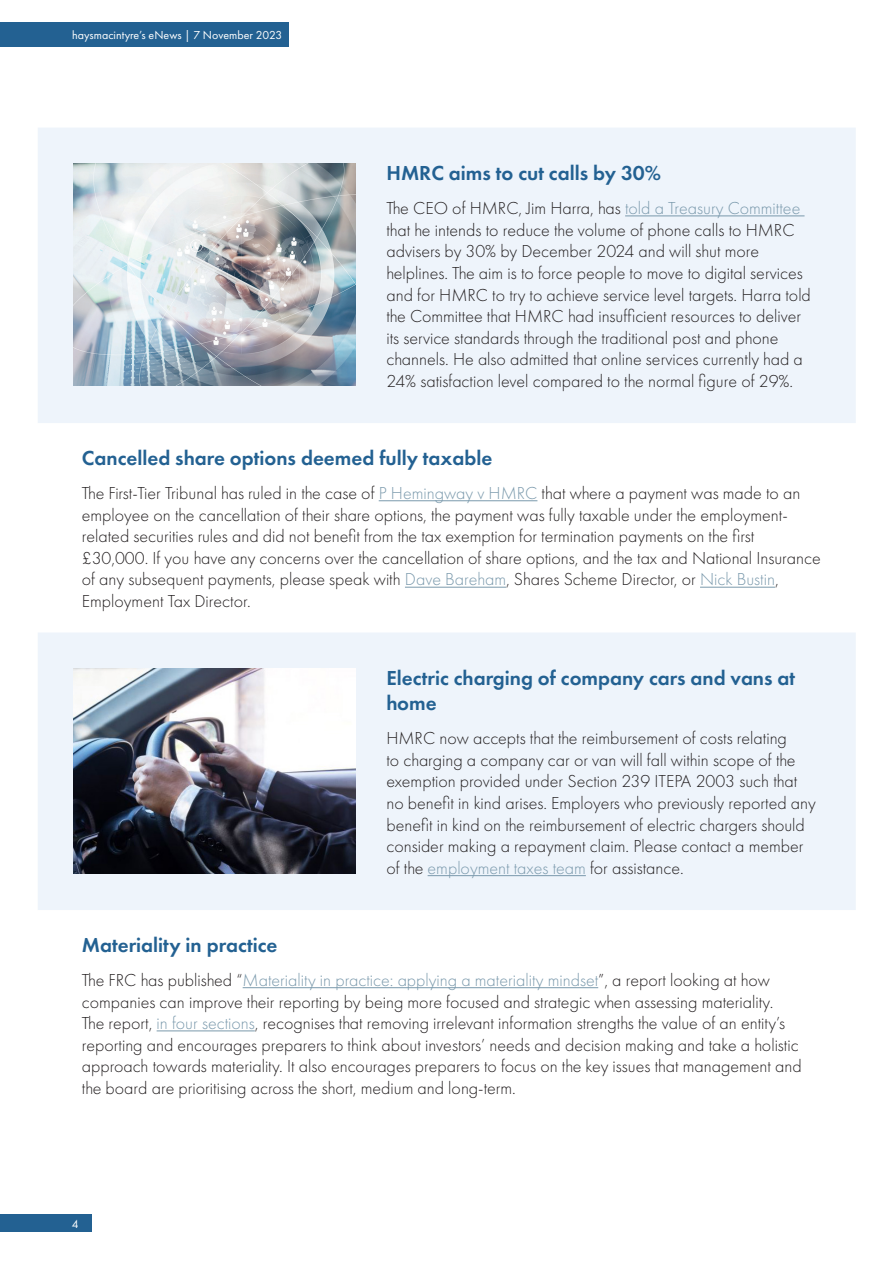
<style>
.page{position:relative;width:893px;height:1263px;background:#fff}
.page>*{position:absolute;margin:0;border:0;box-sizing:border-box;transform-origin:0 0}
.Article_title{font:600 21px/25.2px "Futura PT";color:#236192}
.Body_copy{font:300 18px/21.6px "Futura PT";color:#231f20}
.t1{font:12px "Futura PT";color:#fff}
.s1{color:#7a99ac}
</style>
<div class="page">
<div style="left:0;top:23px;width:289px;height:24px;background:#236192"></div>
<div style="left:0;top:1215px;width:91px;height:17px;background:#236192"></div>
<div style="left:38px;top:128px;width:818px;height:295px;background:#eef4fb"></div>
<img style="left:74px;top:164px;width:282px;height:221px">
<hr style="left:625px;top:215px;width:179px;height:1px;background:#7a99ac">
<hr style="left:379px;top:500px;width:158px;height:1px;background:#7a99ac">
<hr style="left:405px;top:587px;width:101px;height:1px;background:#7a99ac">
<hr style="left:700px;top:587px;width:75px;height:1px;background:#7a99ac">
<div style="left:38px;top:633px;width:818px;height:277px;background:#eef4fb"></div>
<img style="left:74px;top:669px;width:281px;height:205px">
<hr style="left:428px;top:875px;width:158px;height:1px;background:#7a99ac">
<hr style="left:243px;top:987px;width:355px;height:1px;background:#7a99ac">
<hr style="left:157px;top:1030px;width:98px;height:1px;background:#7a99ac">
<p class="t1" style="left:72px;top:28px;width:212px">haysmacintyre’s eNews | 7 November 2023</p>
<p class="Article_title" style="left:386px;top:160px;width:276px">HMRC aims to cut calls by 30%</p>
<p class="Body_copy" style="left:386px;top:197px;width:426px">The CEO of HMRC, Jim Harra, has <span class="s1">told a Treasury Committee </span>that he intends to reduce the volume of phone calls to HMRC advisers by 30% by December 2024 and will shut more helplines. The aim is to force people to move to digital services and for HMRC to try to achieve service level targets. Harra told the Committee that HMRC had insufficient resources to deliver its service standards through the traditional post and phone channels. He also admitted that online services currently had a 24% satisfaction level compared to the normal figure of 29%.</p>
<p class="Article_title" style="left:82px;top:445px;width:412px">Cancelled share options deemed fully taxable</p>
<p class="Body_copy" style="left:82px;top:482px;width:740px">The First-Tier Tribunal has ruled in the case of <span class="s1">P Hemingway v HMRC</span> that where a payment was made to an employee on the cancellation of their share options, the payment was fully taxable under the employment&shy;related securities rules and did not benefit from the tax exemption for termination payments on the first £30,000. If you have any concerns over the cancellation of share options, and the tax and National Insurance of any subsequent payments, please speak with <span class="s1">Dave Bareham</span>, Shares Scheme Director, or <span class="s1">Nick Bustin</span>, Employment Tax Director.</p>
<p class="Article_title" style="left:386px;top:665px;width:410px">Electric charging of company cars and vans at home</p>
<p class="Body_copy" style="left:386px;top:727px;width:431px">HMRC now accepts that the reimbursement of costs relating<br>to charging a company car or van will fall within scope of the exemption provided under Section 239 ITEPA 2003 such that no benefit in kind arises. Employers who previously reported any benefit in kind on the reimbursement of electric chargers should consider making a repayment claim. Please contact a member of the <span class="s1">employment taxes team</span> for assistance.</p>
<p class="Article_title" style="left:82px;top:932px;width:197px">Materiality in practice</p>
<p class="Body_copy" style="left:82px;top:969px;width:721px">The FRC has published “<span class="s1">Materiality in practice: applying a materiality mindset</span>”, a report looking at how companies can improve their reporting by being more focused and strategic when assessing materiality.<br>The report, <span class="s1">in four sections</span>, recognises that removing irrelevant information strengths the value of an entity’s reporting and encourages preparers to think about investors’ needs and decision making and take a holistic approach towards materiality. It also encourages preparers to focus on the key issues that management and the board are prioritising across the short, medium and long-term.</p>
<p class="t1" style="left:72px;top:1217px;width:8px">4</p>
</div>
